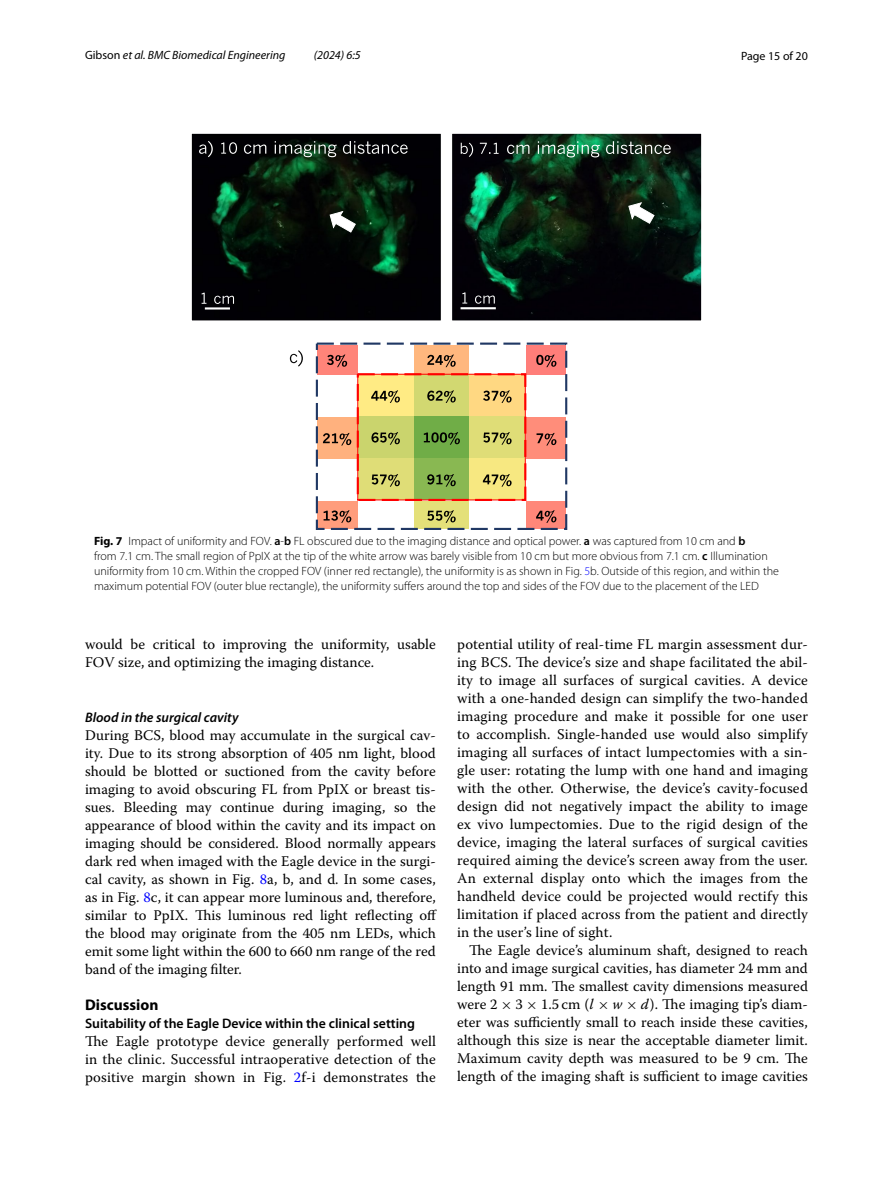
<style>
.page{position:relative;width:893px;height:1187px;background:#fff}
.page>*{position:absolute;margin:0;border:0;box-sizing:border-box;transform-origin:0 0}
.t1{font:700 15.45px "Myriad Pro";color:#000}
.t2{font:14.7px/18px "Warnock Pro Regular 3";color:#000;text-align:justify}
.t3{font:600 13.8px "Myriad Pro";color:#000}
.t4{font:italic 600 13.8px "Myriad Pro";color:#000}
.t5{font:300 12px/15px "Myriad Pro";color:#000}
.t6{font:italic 12px "Myriad Pro";color:#000}
.t7{font:12px "Myriad Pro";color:#000}
.s1{font-style:normal}
.s2{font-weight:700}
.s3{font-weight:600}
.s4{color:#00f}
.s5{font-family:"Warnock Pro Regular 84"}
.s6{font-family:"MTSYN55"}
.s7{font-family:"Warnock Pro It 41"}
.s8{font-family:"MTSYN56"}
</style>
<div class="page">
<svg style="left:191px;top:133px;width:511px;height:188px"></svg>
<svg style="left:329px;top:210px;width:28px;height:23px"></svg>
<svg style="left:199px;top:141px;width:14px;height:16px"></svg>
<svg style="left:221px;top:142px;width:16px;height:12px"></svg>
<svg style="left:244px;top:141px;width:164px;height:16px"></svg>
<svg style="left:461px;top:143px;width:38px;height:14px"></svg>
<img style="left:507px;top:141px;width:164px;height:16px">
<svg style="left:628px;top:201px;width:27px;height:23px"></svg>
<hr style="left:205px;top:307px;width:25px;height:2px;background:#fff">
<svg style="left:202px;top:292px;width:32px;height:12px"></svg>
<hr style="left:461px;top:307px;width:35px;height:2px;background:#fff">
<svg style="left:462px;top:292px;width:33px;height:12px"></svg>
<div style="left:317px;top:344px;width:40px;height:30px;background:#ff8479"></div>
<div style="left:414px;top:344px;width:55px;height:30px;background:#ffb77e"></div>
<div style="left:527px;top:344px;width:39px;height:30px;background:#ff7e79"></div>
<div style="left:317px;top:417px;width:40px;height:41px;background:#ffb17e"></div>
<div style="left:527px;top:417px;width:39px;height:41px;background:#ff8d7a"></div>
<div style="left:317px;top:501px;width:40px;height:28px;background:#ff9d7c"></div>
<div style="left:414px;top:501px;width:55px;height:28px;background:#e4e079"></div>
<div style="left:527px;top:501px;width:39px;height:28px;background:#ff8779"></div>
<svg style="left:327px;top:354px;width:20px;height:13px"></svg>
<svg style="left:427px;top:354px;width:29px;height:13px"></svg>
<svg style="left:536px;top:354px;width:20px;height:13px"></svg>
<svg style="left:323px;top:433px;width:28px;height:12px"></svg>
<svg style="left:536px;top:433px;width:20px;height:12px"></svg>
<svg style="left:324px;top:510px;width:27px;height:13px"></svg>
<svg style="left:427px;top:510px;width:29px;height:13px"></svg>
<svg style="left:536px;top:510px;width:20px;height:13px"></svg>
<div style="left:358px;top:374px;width:56px;height:42px;background:#ffeb84"></div>
<div style="left:414px;top:374px;width:55px;height:42px;background:#d2d871"></div>
<div style="left:469px;top:374px;width:56px;height:42px;background:#ffd882"></div>
<div style="left:358px;top:416px;width:56px;height:42px;background:#cad46d"></div>
<div style="left:414px;top:416px;width:55px;height:42px;background:#70ad47"></div>
<div style="left:469px;top:416px;width:56px;height:42px;background:#dfdd77"></div>
<div style="left:358px;top:458px;width:56px;height:42px;background:#dfdd77"></div>
<div style="left:414px;top:458px;width:55px;height:42px;background:#89b852"></div>
<div style="left:469px;top:458px;width:56px;height:42px;background:#f7e881"></div>
<svg style="left:371px;top:390px;width:29px;height:13px"></svg>
<svg style="left:427px;top:390px;width:29px;height:13px"></svg>
<svg style="left:483px;top:390px;width:29px;height:13px"></svg>
<svg style="left:371px;top:432px;width:29px;height:12px"></svg>
<svg style="left:424px;top:432px;width:36px;height:12px"></svg>
<svg style="left:483px;top:432px;width:29px;height:12px"></svg>
<svg style="left:372px;top:474px;width:28px;height:12px"></svg>
<svg style="left:427px;top:474px;width:29px;height:12px"></svg>
<svg style="left:483px;top:474px;width:29px;height:12px"></svg>
<div style="left:316px;top:342px;width:251px;height:188px;border:2px dashed #203864"></div>
<div style="left:357px;top:373px;width:169px;height:128px;border:2px dashed #f00"></div>
<svg style="left:290px;top:350px;width:13px;height:16px"></svg>
<p class="t6" style="left:85px;top:48px;width:202px"><span class="s1">Gibson</span> et al. BMC Biomedical Engineering</p>
<p class="t6" style="left:314px;top:48px;width:48px">(2024) 6:5</p>
<p class="t7" style="left:741px;top:48px;width:68px">Page 15 of 20</p>
<p class="t5" style="left:94px;top:534px;width:686px"><span class="s2">Fig. 7</span> Impact of uniformity and FOV. <span class="s3">a</span>-<span class="s3">b</span> FL obscured due to the imaging distance and optical power. <span class="s3">a</span> was captured from 10 cm and <span class="s3">b<br></span>from 7.1 cm. The small region of PpIX at the tip of the white arrow was barely visible from 10 cm but more obvious from 7.1 cm. <span class="s3">c</span> Illumination uniformity from 10 cm. Within the cropped FOV (inner red rectangle), the uniformity is as shown in Fig. <span class="s4">5</span>b. Outside of this region, and within the maximum potential FOV (outer blue rectangle), the uniformity suffers around the top and sides of the FOV due to the placement of the LED</p>
<p class="t2" style="left:85px;top:635px;width:352px">would be critical to improving the uniformity, usable<br>FOV size, and optimizing the imaging distance.</p>
<p class="t4" style="left:85px;top:708px;width:155px">Blood in the surgical cavity</p>
<p class="t2" style="left:85px;top:725px;width:353px">During BCS, blood may accumulate in the surgical cav&shy;ity. Due to its strong absorption of 405 nm light, blood should be blotted or suctioned from the cavity before imaging to avoid obscuring FL from PpIX or breast tis&shy;sues. Bleeding may continue during imaging, so the appearance of blood within the cavity and its impact on imaging should be considered. Blood normally appears dark red when imaged with the Eagle device in the surgi&shy;cal cavity, as shown in Fig. <span class="s4">8</span>a, b, and d. In some cases, as in Fig. <span class="s4">8</span>c, it can appear more luminous and, therefore, similar to PpIX. This luminous red light reflecting off the blood may originate from the 405 nm LEDs, which emit some light within the 600 to 660 nm range of the red band of the imaging filter.</p>
<p class="t1" style="left:85px;top:994px;width:75px">Discussion</p>
<p class="t3" style="left:85px;top:1014px;width:331px">Suitability of the Eagle Device within the clinical setting</p>
<p class="t2" style="left:85px;top:1031px;width:352px">The Eagle prototype device generally performed well in the clinic. Successful intraoperative detection of the positive margin shown in Fig. <span class="s4">2</span>f-i demonstrates the</p>
<p class="t2" style="left:457px;top:635px;width:352px">potential utility of real-time FL margin assessment dur&shy;ing BCS. The device’s size and shape facilitated the abil&shy;ity to image all surfaces of surgical cavities. A device with a one-handed design can simplify the two-handed imaging procedure and make it possible for one user to accomplish. Single-handed use would also simplify imaging all surfaces of intact lumpectomies with a sin&shy;gle user: rotating the lump with one hand and imaging with the other. Otherwise, the device’s cavity-focused design did not negatively impact the ability to image ex vivo lumpectomies. Due to the rigid design of the device, imaging the lateral surfaces of surgical cavities required aiming the device’s screen away from the user.<br>An external display onto which the images from the handheld device could be projected would rectify this limitation if placed across from the patient and directly in the user’s line of sight.</p>
<p class="t2" style="left:457px;top:941px;width:352px;text-indent:12px">The Eagle device’s aluminum shaft, designed to reach into and image surgical cavities, has diameter 24 mm and length 91 mm. The smallest cavity dimensions measured were <span class="s5">2</span> <span class="s6">×</span> <span class="s5">3</span> <span class="s6">×</span> <span class="s5">1.5 cm</span> (<span class="s7">l</span> <span class="s8">×</span> <span class="s7">w</span> <span class="s8">×</span> <span class="s7">d</span>). The imaging tip’s diam&shy;eter was sufficiently small to reach inside these cavities, although this size is near the acceptable diameter limit.<br>Maximum cavity depth was measured to be 9 cm. The length of the imaging shaft is sufficient to image cavities</p>
</div>
